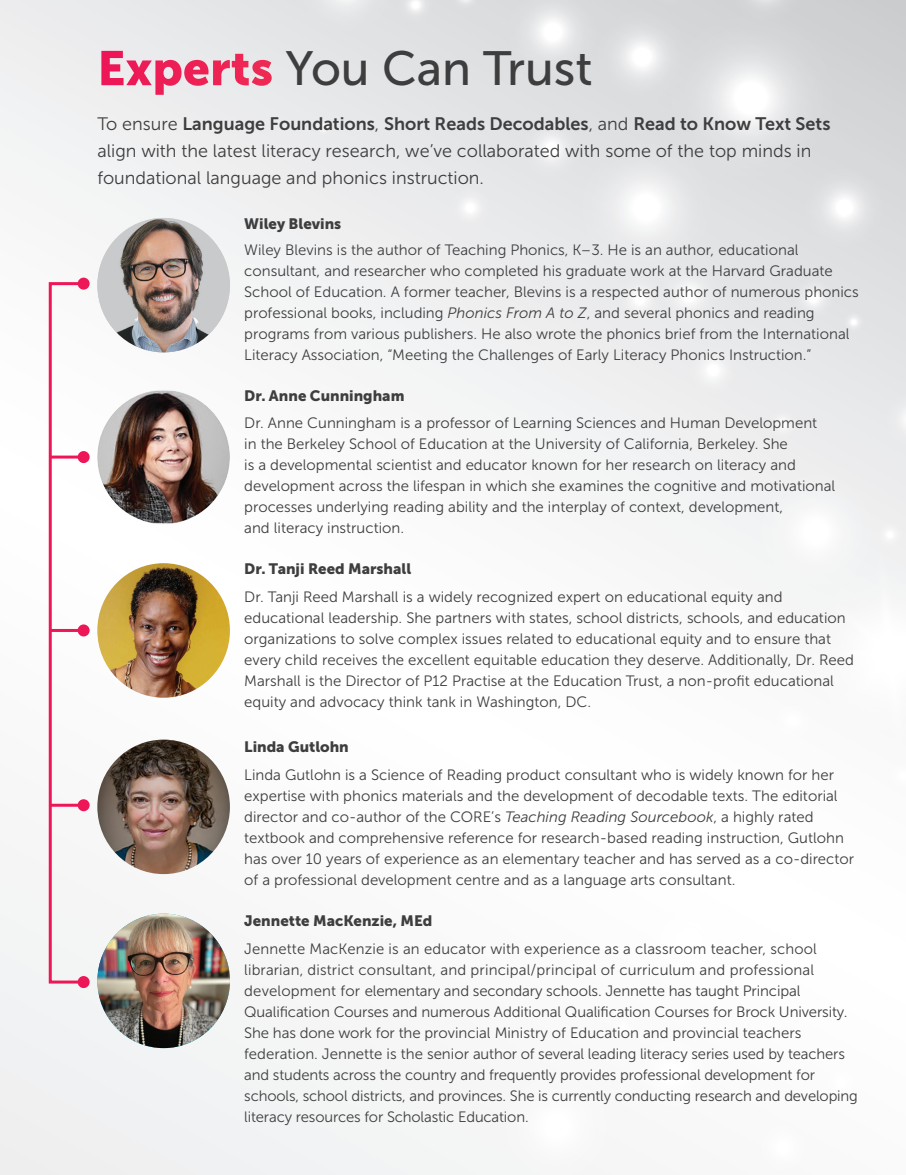
<style>
.page{position:relative;width:906px;height:1175px;background:#fff}
.page>*{position:absolute;margin:0;border:0;box-sizing:border-box;transform-origin:0 0}
.t1{font:48px "Museo Sans 500";color:#3e3e3f}
.t2{font:18px/27px "Museo Sans 300";color:#3e3e3f}
.t3{font:18px "Museo Sans 700";color:#3e3e3f}
.t4{font:15px/21px "Museo Sans 300";color:#3e3e3f}
.t5{font:15px "Museo Sans 900";color:#3e3e3f}
.s1{font-family:"Museo Sans 900";color:#fff}
.s2{font-family:"Museo Sans 300"}
.s3{font-style:italic}
</style>
<div class="page">
<img style="left:0;top:239px;width:133px;height:935px">
<img style="left:133px;top:352px;width:54px;height:822px">
<img style="left:97px;top:391px;width:133px;height:132px">
<img style="left:97px;top:563px;width:133px;height:134px">
<img style="left:97px;top:218px;width:133px;height:134px">
<img style="left:97px;top:739px;width:133px;height:135px">
<div style="left:49px;top:282px;width:36px;height:701px;border:3px solid #ed1657"></div>
<div style="left:78px;top:975px;width:12px;height:12px;background:#ed1657;border-radius:50%"></div>
<div style="left:78px;top:277px;width:12px;height:12px;background:#ed1657;border-radius:50%"></div>
<hr style="left:51px;top:455px;width:33px;height:3px;background:#ed1657">
<div style="left:78px;top:451px;width:12px;height:12px;background:#ed1657;border-radius:50%"></div>
<hr style="left:51px;top:629px;width:33px;height:3px;background:#ed1657">
<div style="left:78px;top:624px;width:12px;height:12px;background:#ed1657;border-radius:50%"></div>
<hr style="left:51px;top:803px;width:33px;height:3px;background:#ed1657">
<div style="left:78px;top:799px;width:12px;height:12px;background:#ed1657;border-radius:50%"></div>
<img style="left:97px;top:913px;width:133px;height:134px">
<h1 class="t1" style="left:97px;top:42px;width:497px"><span class="s1">Experts</span> You Can Trust</h1>
<p class="t3" style="left:97px;top:114px;width:735px"><span class="s2">To ensure</span> Language Foundations<span class="s2">,</span> Short Reads Decodables<span class="s2">, and</span> Read to Know Text Sets</p>
<p class="t2" style="left:97px;top:137px;width:715px">align with the latest literacy research, we’ve collaborated with some of the top minds in foundational language and phonics instruction.</p>
<p class="t5" style="left:244px;top:215px;width:99px">Wiley Blevins</p>
<p class="t4" style="left:244px;top:239px;width:616px">Wiley Blevins is the author of Teaching Phonics, K–3. He is an author, educational consultant, and researcher who completed his graduate work at the Harvard Graduate School of Education. A former teacher, Blevins is a respected author of numerous phonics professional books, including <span class="s3">Phonics From A to Z</span>, and several phonics and reading programs from various publishers. He also wrote the phonics brief from the International Literacy Association, “Meeting the Challenges of Early Literacy Phonics Instruction.”</p>
<p class="t5" style="left:244px;top:387px;width:162px">Dr. Anne Cunningham</p>
<p class="t4" style="left:244px;top:412px;width:592px">Dr. Anne Cunningham is a professor of Learning Sciences and Human Development<br>in the Berkeley School of Education at the University of California, Berkeley. She<br>is a developmental scientist and educator known for her research on literacy and development across the lifespan in which she examines the cognitive and motivational processes underlying reading ability and the interplay of context, development,<br>and literacy instruction.</p>
<p class="t5" style="left:244px;top:560px;width:168px">Dr. Tanji Reed Marshall</p>
<p class="t4" style="left:244px;top:586px;width:611px">Dr. Tanji Reed Marshall is a widely recognized expert on educational equity and educational leadership. She partners with states, school districts, schools, and education organizations to solve complex issues related to educational equity and to ensure that every child receives the excellent equitable education they deserve. Additionally, Dr. Reed Marshall is the Director of P12 Practise at the Education Trust, a non-profit educational equity and advocacy think tank in Washington, DC.</p>
<p class="t5" style="left:244px;top:738px;width:106px">Linda Gutlohn</p>
<p class="t4" style="left:244px;top:764px;width:611px">Linda Gutlohn is a Science of Reading product consultant who is widely known for her expertise with phonics materials and the development of decodable texts. The editorial director and co-author of the CORE’s <span class="s3">Teaching Reading Sourcebook</span>, a highly rated textbook and comprehensive reference for research-based reading instruction, Gutlohn has over 10 years of experience as an elementary teacher and has served as a co-director of a professional development centre and as a language arts consultant.</p>
<p class="t5" style="left:244px;top:912px;width:190px">Jennette MacKenzie, MEd</p>
<p class="t4" style="left:244px;top:938px;width:615px">Jennette MacKenzie is an educator with experience as a classroom teacher, school librarian, district consultant, and principal/principal of curriculum and professional development for elementary and secondary schools. Jennette has taught Principal Qualification Courses and numerous Additional Qualification Courses for Brock University.<br>She has done work for the provincial Ministry of Education and provincial teachers federation. Jennette is the senior author of several leading literacy series used by teachers and students across the country and frequently provides professional development for schools, school districts, and provinces. She is currently conducting research and developing literacy resources for Scholastic Education.</p>
</div>
